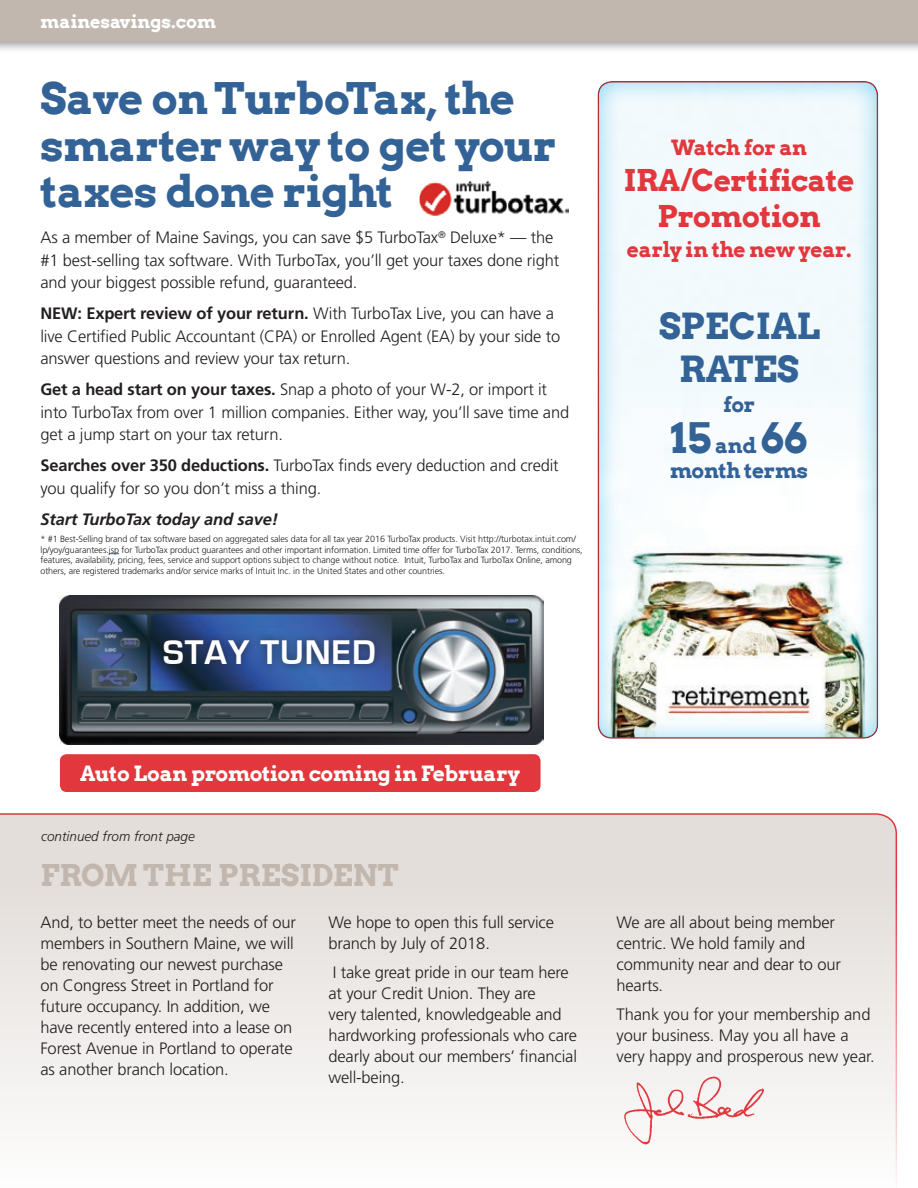
<style>
.page{position:relative;width:918px;height:1188px;background:#fff}
.page>*{position:absolute;margin:0;border:0;box-sizing:border-box;transform-origin:0 0}
.t1{font:700 43.5px/46.5px "Arvo";letter-spacing:-.01em;color:#336296}
.t2{font:700 42px "Arvo";color:#336296}
.t3{font:700 36px/43.2px "Arvo";letter-spacing:-.01em;color:#336296;text-align:center}
.t4{font:700 35.25px "Eurostile";letter-spacing:.03em;color:#fff}
.t5{font:700 30px/36px "Arvo";letter-spacing:-.01em;color:#e1373d;text-align:center}
.t6{font:700 30px "Arvo";color:#c1b7af}
.t7{font:700 21px "Arvo";letter-spacing:-.01em;color:#fff}
.t8{font:700 21px "Arvo";letter-spacing:-.015em;color:#e1373d}
.t9{font:700 21px "Arvo";letter-spacing:-.01em;color:#336296}
.t10{font:700 18px "Arvo";color:#fff}
.t11{font:300 16.5px/21px "Frutiger";letter-spacing:-.01em;color:#231f20}
.t12{font:italic 700 16.5px "Frutiger";letter-spacing:-.01em;color:#231f20}
.t13{font:italic 300 13.5px "Frutiger LT Std";color:#231f20}
.t14{font:300 9px/10.5px "Frutiger";letter-spacing:-.01em;color:#231f20}
.s1{font-weight:700}
.s2{font-size:21px}
</style>
<div class="page">
<div style="left:597px;top:80px;width:284px;height:661px;background:#00aeef;opacity:.51"></div>
<svg style="left:0;top:813px;width:898px;height:370px"></svg>
<img style="left:598px;top:1057px;width:179px;height:101px">
<div style="left:0;top:0;width:918px;height:53px;background:#231f20;opacity:.4"></div>
<div style="left:0;top:0;width:918px;height:40px;background:#c1b7af"></div>
<img style="left:419px;top:180px;width:149px;height:35px">
<img style="left:59px;top:595px;width:484px;height:149px">
<div style="left:155px;top:632px;width:228px;height:41px;background:#231f20;opacity:.75"></div>
<div style="left:60px;top:754px;width:481px;height:38px;background:#e1373d;border-radius:7px"></div>
<p class="t10" style="left:40px;top:11px;width:177px">mainesavings.com</p>
<h1 class="t1" style="left:40px;top:76px;width:518px">Save on TurboTax, the smarter way to get your taxes done right</h1>
<p class="t11" style="left:40px;top:226px;width:520px;line-height:22.5px">As a member of Maine Savings, you can save $5 TurboTax<sup>®</sup> Deluxe* — the #1 best-selling tax software. With TurboTax, you’ll get your taxes done right and your biggest possible refund, guaranteed.</p>
<p class="t11" style="left:40px;top:302px;width:521px;line-height:22.5px"><span class="s1">NEW: Expert review of your return.</span> With TurboTax Live, you can have a live Certified Public Accountant (CPA) or Enrolled Agent (EA) by your side to answer questions and review your tax return.</p>
<p class="t11" style="left:40px;top:378px;width:530px;line-height:22.5px"><span class="s1">Get a head start on your taxes.</span> Snap a photo of your W-2, or import it into TurboTax from over 1 million companies. Either way, you’ll save time and get a jump start on your tax return.</p>
<p class="t11" style="left:40px;top:455px;width:520px;line-height:22.5px"><span class="s1">Searches over 350 deductions.</span> TurboTax finds every deduction and credit you qualify for so you don’t miss a thing.</p>
<p class="t12" style="left:40px;top:510px;width:239px">Start TurboTax today and save!</p>
<p class="t14" style="left:40px;top:534px;width:544px">* #1 Best-Selling brand of tax software based on aggregated sales data for all tax year 2016 TurboTax products. Visit http://turbotax.intuit.com/ lp/yoy/guarantees.jsp for TurboTax product guarantees and other important information. Limited time offer for TurboTax 2017. Terms, conditions, features, availability, pricing, fees, service and support options subject to change without notice. Intuit, TurboTax and TurboTax Online, among others, are registered trademarks and/or service marks of Intuit Inc. in the United States and other countries.</p>
<h3 class="t4" style="left:163px;top:633px;width:215px">STAY TUNED</h3>
<p class="t8" style="left:671px;top:136px;width:138px">Watch for an</p>
<h3 class="t5" style="left:624px;top:163px;width:232px">IRA/Certificate<br>Promotion</h3>
<p class="t8" style="left:627px;top:238px;width:226px">early in the new year.</p>
<h3 class="t3" style="left:659px;top:305px;width:163px">SPECIAL<br>RATES</h3>
<p class="t9" style="left:723px;top:393px;width:34px">for</p>
<h2 class="t2" style="left:670px;top:414px;width:139px">15 <span class="s2">and</span> 66</h2>
<p class="t9" style="left:670px;top:459px;width:140px">month terms</p>
<p class="t7" style="left:80px;top:762px;width:442px">Auto Loan promotion coming in February</p>
<p class="t13" style="left:41px;top:828px;width:155px">continued from front page</p>
<h3 class="t6" style="left:40px;top:858px;width:360px">FROM THE PRESIDENT</h3>
<p class="t11" style="left:40px;top:911px;width:257px">And, to better meet the needs of our members in Southern Maine, we will be renovating our newest purchase on Congress Street in Portland for future occupancy. In addition, we have recently entered into a lease on Forest Avenue in Portland to operate as another branch location.</p>
<p class="t11" style="left:329px;top:911px;width:227px">We hope to open this full service branch by July of 2018.</p>
<p class="t11" style="left:329px;top:962px;width:250px">I take great pride in our team here at your Credit Union. They are<br>very talented, knowledgeable and hardworking professionals who care dearly about our members’ financial well-being.</p>
<p class="t11" style="left:617px;top:912px;width:226px">We are all about being member centric. We hold family and community near and dear to our hearts.</p>
<p class="t11" style="left:617px;top:1004px;width:260px">Thank you for your membership and your business. May you all have a very happy and prosperous new year.</p>
</div>
